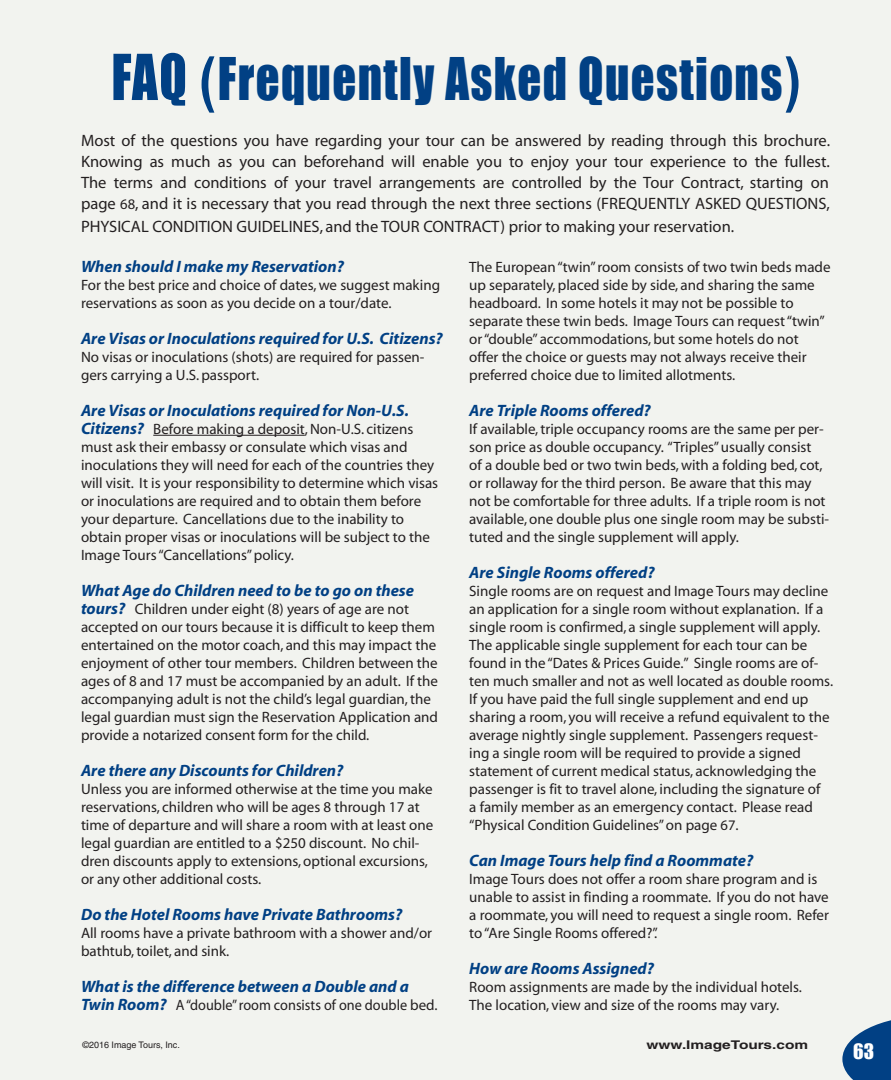
<style>
.page{position:relative;width:891px;height:1080px;background:#f2f3ef}
.page>*{position:absolute;margin:0;border:0;box-sizing:border-box;transform-origin:0 0}
.t1{font:54px "Impact";letter-spacing:.03em;color:#014084;scale:.86 1}
.t2{font:19.5px "Impact";color:#fff}
.t3{font:16.5px/21px "Myriad";color:#231f20}
.t4{font:italic 700 16.5px "Myriad";color:#014084}
.t5{font:15px/18px "Myriad";color:#231f20}
.t6{font:15px "Myriad";color:#231f20;scale:.95 1}
.t7{font:700 12px "Helvetica";color:#231f20;scale:1.28 1}
.t8{font:9px "Helvetica";color:#231f20}
.s1{font-size:58.5px}
.s2{font-family:"Arial";font-weight:700;font-size:60px}
.s3{font-size:14.7px}
.s4{font-weight:700;font-style:italic;font-size:16.5px;color:#014084}
</style>
<div class="page">
<hr style="left:153px;top:435px;width:152px;height:1px;background:#231f20">
<svg style="left:842px;top:1020px;width:49px;height:60px"></svg>
<p class="t1" style="left:111px;top:37px;width:804px"><span class="s1">FAQ</span> <span class="s2">(</span>Frequently Asked Questions<span class="s2">)</span></p>
<p class="t3" style="left:81px;top:131px;width:751px">Most of the questions you have regarding your tour can be answered by reading through this brochure.<br>Knowing as much as you can beforehand will enable you to enjoy your tour experience to the fullest.</p>
<p class="t3" style="left:81px;top:173px;width:749px">The terms and conditions of your travel arrangements are controlled by the Tour Contract, starting on</p>
<p class="t3" style="left:81px;top:194px;width:750px">page <span class="s3">68</span>, and it is necessary that you read through the next three sections (FREQUENTLY ASKED QUESTIONS,</p>
<p class="t3" style="left:81px;top:216px;width:655px">PHYSICAL CONDITION GUIDELINES, and the TOUR CONTRACT) prior to making your reservation.</p>
<p class="t4" style="left:81px;top:258px;width:264px">When should I make my Reservation?</p>
<p class="t5" style="left:81px;top:276px;width:361px">For the best price and choice of dates, we suggest making reservations as soon as you decide on a tour/date.</p>
<p class="t4" style="left:81px;top:330px;width:363px">Are Visas or Inoculations required for U.S. Citizens?</p>
<p class="t5" style="left:81px;top:348px;width:345px">No visas or inoculations (shots) are required for passen&shy;gers carrying a U.S. passport.</p>
<p class="t4" style="left:81px;top:402px;width:330px">Are Visas or Inoculations required for Non-U.S.</p>
<p class="t5" style="left:81px;top:420px;width:359px"><span class="s4">Citizens?</span> Before making a deposit, Non-U.S. citizens must ask their embassy or consulate which visas and inoculations they will need for each of the countries they will visit. It is your responsibility to determine which visas or inoculations are required and to obtain them before your departure. Cancellations due to the inability to obtain proper visas or inoculations will be subject to the Image Tours “Cancellations” policy.</p>
<p class="t4" style="left:81px;top:582px;width:335px">What Age do Children need to be to go on these</p>
<p class="t5" style="left:81px;top:600px;width:330px"><span class="s4">tours?</span> Children under eight (8) years of age are not</p>
<p class="t5" style="left:81px;top:618px;width:359px">accepted on our tours because it is difficult to keep them entertained on the motor coach, and this may impact the enjoyment of other tour members. Children between the ages of 8 and 17 must be accompanied by an adult. If the accompanying adult is not the child’s legal guardian, the legal guardian must sign the Reservation Application and provide a notarized consent form for the child.</p>
<p class="t4" style="left:81px;top:762px;width:264px">Are there any Discounts for Children?</p>
<p class="t5" style="left:81px;top:780px;width:354px">Unless you are informed otherwise at the time you make reservations, children who will be ages 8 through 17 at time of departure and will share a room with at least one legal guardian are entitled to a $250 discount. No chil&shy;dren discounts apply to extensions, optional excursions,</p>
<p class="t5" style="left:81px;top:870px;width:182px">or any other additional costs.</p>
<p class="t4" style="left:81px;top:906px;width:323px">Do the Hotel Rooms have Private Bathrooms?</p>
<p class="t5" style="left:81px;top:924px;width:353px">All rooms have a private bathroom with a shower and/or bathtub, toilet, and sink.</p>
<p class="t4" style="left:81px;top:978px;width:329px">What is the difference between a Double and a</p>
<p class="t6" style="left:81px;top:997px;width:377px"><span class="s4">Twin Room?</span> A “double” room consists of one double bed.</p>
<p class="t5" style="left:469px;top:259px;width:363px">The European “twin” room consists of two twin beds made</p>
<p class="t5" style="left:469px;top:277px;width:347px">up separately, placed side by side, and sharing the same headboard. In some hotels it may not be possible to</p>
<p class="t5" style="left:469px;top:313px;width:357px">separate these twin beds. Image Tours can request “twin” or “double” accommodations, but some hotels do not offer the choice or guests may not always receive their preferred choice due to limited allotments.</p>
<p class="t4" style="left:469px;top:402px;width:183px">Are Triple Rooms offered?</p>
<p class="t5" style="left:469px;top:421px;width:361px">If available, triple occupancy rooms are the same per per&shy;son price as double occupancy. “Triples” usually consist<br>of a double bed or two twin beds, with a folding bed, cot, or rollaway for the third person. Be aware that this may not be comfortable for three adults. If a triple room is not available, one double plus one single room may be substi&shy;tuted and the single supplement will apply.</p>
<p class="t4" style="left:469px;top:564px;width:187px">Are Single Rooms offered?</p>
<p class="t5" style="left:469px;top:583px;width:365px">Single rooms are on request and Image Tours may decline an application for a single room without explanation. If a single room is confirmed, a single supplement will apply.<br>The applicable single supplement for each tour can be found in the “Dates &amp; Prices Guide.” Single rooms are of&shy;ten much smaller and not as well located as double rooms.<br>If you have paid the full single supplement and end up sharing a room, you will receive a refund equivalent to the average nightly single supplement. Passengers request&shy;ing a single room will be required to provide a signed statement of current medical status, acknowledging the passenger is fit to travel alone, including the signature of<br>a family member as an emergency contact. Please read “Physical Condition Guidelines” on page <span class="s3">67</span>.</p>
<p class="t4" style="left:469px;top:852px;width:286px">Can Image Tours help find a Roommate?</p>
<p class="t5" style="left:469px;top:871px;width:350px">Image Tours does not offer a room share program and is</p>
<p class="t5" style="left:469px;top:889px;width:361px;text-align:justify">unable to assist in finding a roommate. If you do not have a roommate, you will need to request a single room. Refer to “Are Single Rooms offered?”.</p>
<p class="t4" style="left:469px;top:960px;width:186px">How are Rooms Assigned?</p>
<p class="t5" style="left:469px;top:979px;width:334px">Room assignments are made by the individual hotels.</p>
<p class="t5" style="left:469px;top:997px;width:311px">The location, view and size of the rooms may vary.</p>
<p class="t7" style="left:647px;top:1037px;width:128px">www.ImageTours.com</p>
<p class="t8" style="left:82px;top:1040px;width:99px">©2016 Image Tours, Inc.</p>
<p class="t2" style="left:853px;top:1036px;width:22px">63</p>
</div>
